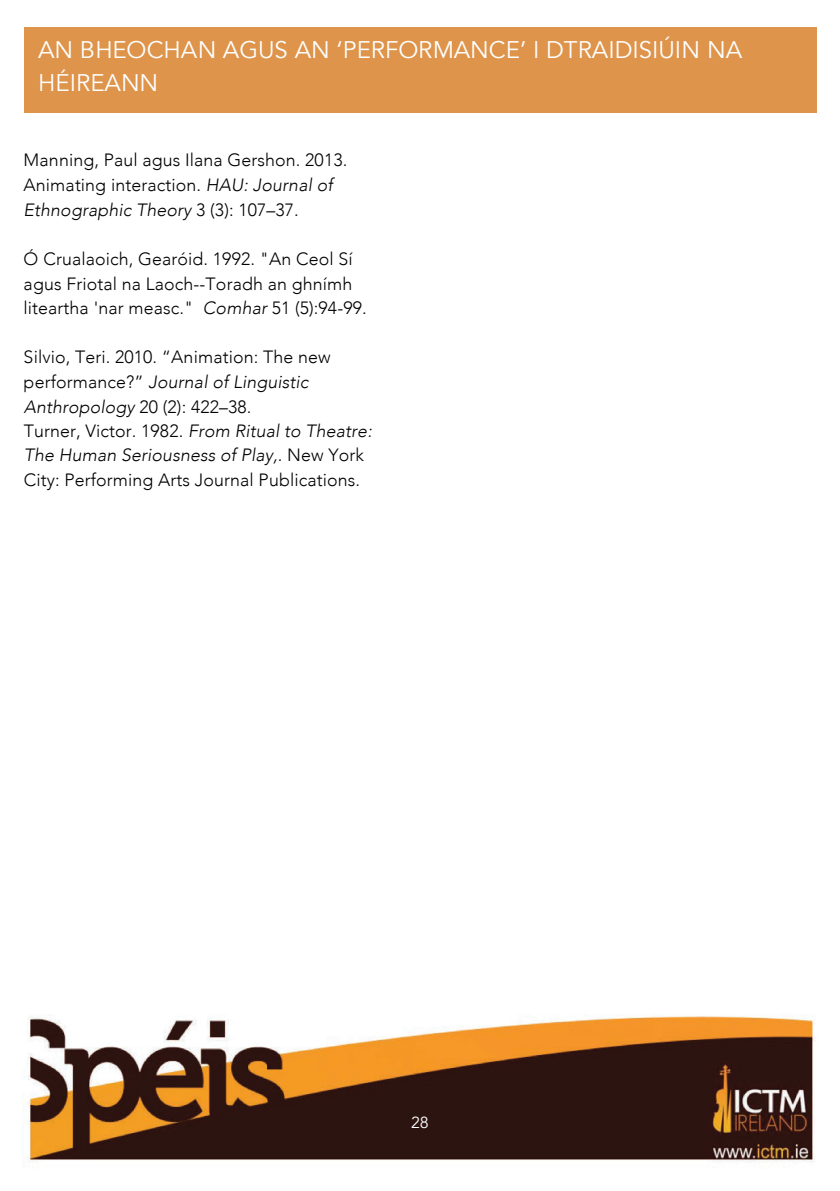
<style>
.page{position:relative;width:840px;height:1191px;background:#fff}
.page>*{position:absolute;margin:0;border:0;box-sizing:border-box;transform-origin:0 0}
.t1{font:24px/32.6px "Avenir";color:#fff}
.t2{font:300 17.8px/24.6px "Avenir";letter-spacing:.005em;color:#000}
.t3{font:16px "Avenir";color:#fff}
.s1{font-style:italic}
</style>
<div class="page">
<img style="left:24px;top:1015px;width:791px;height:148px">
<div style="left:24px;top:27px;width:792px;height:86px;background:#de944a"></div>
<p class="t1" style="left:38px;top:34px;width:705px">AN BHEOCHAN AGUS AN ‘PERFORMANCE’ I DTRAIDISIÚIN NA<br>HÉIREANN</p>
<p class="t2" style="left:24px;top:148px;width:325px">Manning, Paul agus Ilana Gershon. 2013.<br>Animating interaction. <span class="s1">HAU: Journal of<br>Ethnographic Theory</span> 3 (3): 107–37.</p>
<p class="t2" style="left:24px;top:246px;width:344px">Ó Crualaoich, Gearóid. 1992. "An Ceol Sí agus Friotal na Laoch--Toradh an ghnímh liteartha 'nar measc." <span class="s1">Comhar</span> 51 (5):94-99.</p>
<p class="t2" style="left:24px;top:345px;width:349px">Silvio, Teri. 2010. “Animation: The new performance?” <span class="s1">Journal of Linguistic Anthropology</span> 20 (2): 422–38.<br>Turner, Victor. 1982. <span class="s1">From Ritual to Theatre:<br>The Human Seriousness of Play,</span>. New York City: Performing Arts Journal Publications.</p>
<p class="t3" style="left:411px;top:1112px;width:19px">28</p>
</div>
